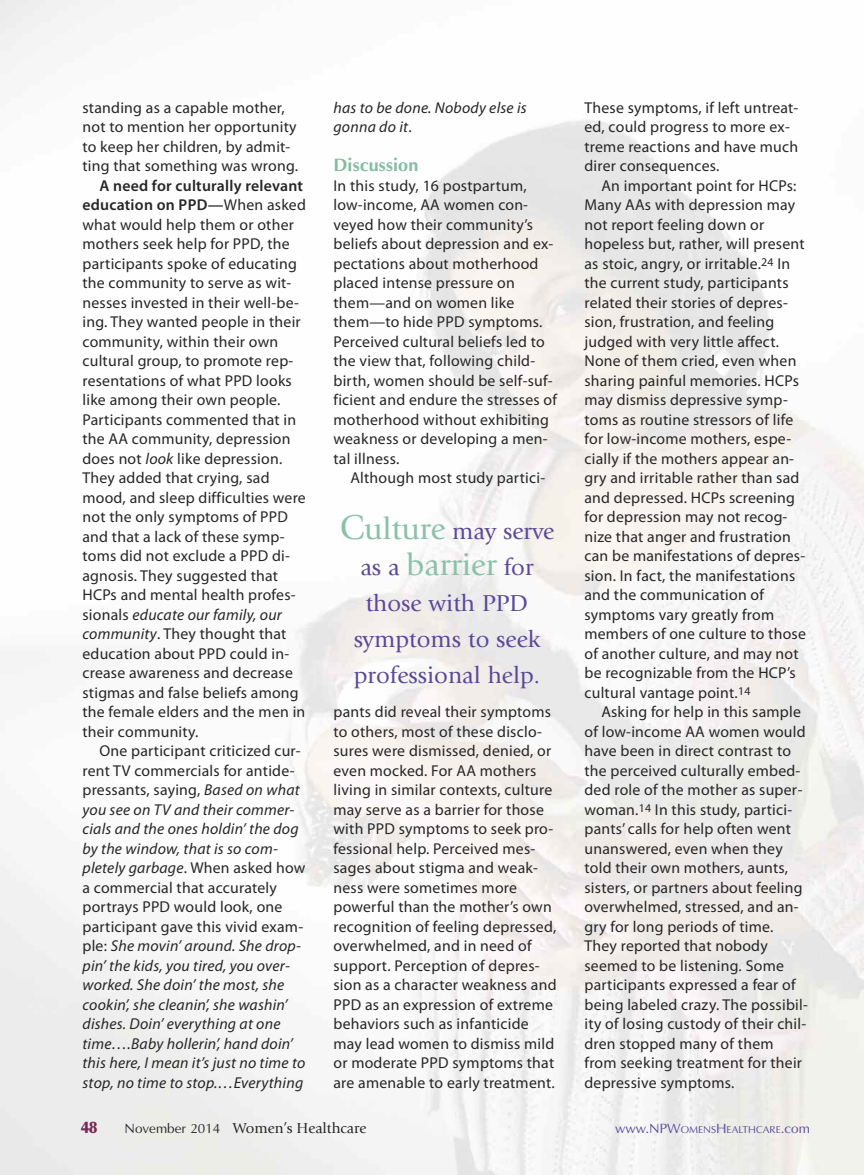
<style>
.page{position:relative;width:864px;height:1175px;background:#fff}
.page>*{position:absolute;margin:0;border:0;box-sizing:border-box;transform-origin:0 0}
.t1{font:31.5px "Giovanni";color:#8ac1a9}
.t2{font:24px/36px "Giovanni";color:#5a4999;text-align:center}
.t3{font:700 18px "Optima";letter-spacing:.005em;color:#82bda1}
.t4{font:900 16.5px "Optima";color:#742957}
.t5{font:15.75px/19.5px "Myriad Pro";letter-spacing:.015em;color:#272627}
.t6{font:italic 15.75px/19.5px "Myriad Pro";letter-spacing:.015em;color:#272627}
.t7{font:15px "Giovanni";color:#272627}
.t8{font:10.2px "Optima";color:#5a4999}
.s1{font-weight:600}
.s2{font-style:italic}
.s3{font-style:normal}
.s4{font-size:36px;color:#8ac1a9}
.s5{font-size:31.5px;color:#8ac1a9}
.s6{font-size:24px;color:#5a4999}
.s7{font-family:"Optima";font-size:13.5px}
.s8{font-size:13.5px}
</style>
<div class="page">
<p class="t5" style="left:82px;top:99px;width:217px">standing as a capable mother, not to mention her opportunity to keep her children, by admit&shy;ting that something was wrong.</p>
<p class="t5" style="left:82px;top:177px;width:225px;text-indent:17px"><span class="s1">A need for culturally relevant education on PPD—</span>When asked what would help them or other mothers seek help for PPD, the participants spoke of educating the community to serve as wit&shy;nesses invested in their well-be&shy;ing. They wanted people in their community, within their own cultural group, to promote rep&shy;resentations of what PPD looks like among their own people.<br>Participants commented that in the AA community, depression does not <span class="s2">look</span> like depression.<br>They added that crying, sad mood, and sleep difficulties were not the only symptoms of PPD and that a lack of these symp&shy;toms did not exclude a PPD di&shy;agnosis. They suggested that<br>HCPs and mental health profes&shy;sionals <span class="s2">educate our family, our community</span>. They thought that education about PPD could in&shy;crease awareness and decrease stigmas and false beliefs among the female elders and the men in their community.</p>
<p class="t6" style="left:82px;top:742px;width:225px;text-indent:17px"><span class="s3">One participant criticized cur&shy;rent TV commercials for antide&shy;pressants, saying,</span> Based on what you see on TV and their commer&shy;cials and the ones holdin’ the dog by the window, that is so com&shy;pletely garbage<span class="s3">. When asked how a commercial that accurately portrays PPD would look, one participant gave this vivid exam&shy;ple:</span> She movin’ around. She drop&shy;pin’ the kids, you tired, you over&shy;worked. She doin’ the most, she cookin’, she cleanin’, she washin’ dishes. Doin’ everything at one time….Baby hollerin’, hand doin’ this here, I mean it’s just no time to stop, no time to stop.…Everything</p>
<p class="t6" style="left:333px;top:99px;width:195px">has to be done. Nobody else is gonna do it<span class="s3">.</span></p>
<p class="t3" style="left:333px;top:154px;width:86px">Discussion</p>
<p class="t5" style="left:333px;top:177px;width:225px">In this study, 16 postpartum, low-income, AA women con&shy;veyed how their community’s beliefs about depression and ex&shy;pectations about motherhood placed intense pressure on them—and on women like them—to hide PPD symptoms.<br>Perceived cultural beliefs led to the view that, following child&shy;birth, women should be self-suf&shy;ficient and endure the stresses of motherhood without exhibiting weakness or developing a men&shy;tal illness.</p>
<p class="t5" style="left:350px;top:469px;width:196px">Although most study partici-</p>
<h2 class="t2" style="left:340px;top:515px;width:216px"><span class="s4">C</span><span class="s5">ulture</span> may serve</h2>
<h1 class="t1" style="left:360px;top:552px;width:175px"><span class="s6">as a</span> barrier <span class="s6">for</span></h1>
<h2 class="t2" style="left:354px;top:587px;width:188px">those with PPD symptoms to seek professional help.</h2>
<p class="t5" style="left:334px;top:703px;width:225px">pants did reveal their symptoms to others, most of these disclo&shy;sures were dismissed, denied, or even mocked. For AA mothers living in similar contexts, culture may serve as a barrier for those with PPD symptoms to seek pro&shy;fessional help. Perceived mes&shy;sages about stigma and weak&shy;ness were sometimes more powerful than the mother’s own recognition of feeling depressed, overwhelmed, and in need of support. Perception of depres&shy;sion as a character weakness and<br>PPD as an expression of extreme behaviors such as infanticide may lead women to dismiss mild or moderate PPD symptoms that are amenable to early treatment.</p>
<p class="t5" style="left:585px;top:99px;width:215px">These symptoms, if left untreat&shy;ed, could progress to more ex&shy;treme reactions and have much direr consequences.</p>
<p class="t5" style="left:584px;top:177px;width:223px;text-indent:17px">An important point for HCPs:<br>Many AAs with depression may not report feeling down or hopeless but, rather, will present as stoic, angry, or irritable.<sup>24</sup> In the current study, participants related their stories of depres&shy;sion, frustration, and feeling judged with very little affect.<br>None of them cried, even when sharing painful memories. HCPs may dismiss depressive symp&shy;toms as routine stressors of life for low-income mothers, espe&shy;cially if the mothers appear an&shy;gry and irritable rather than sad and depressed. HCPs screening for depression may not recog&shy;nize that anger and frustration can be manifestations of depres&shy;sion. In fact, the manifestations and the communication of symptoms vary greatly from members of one culture to those of another culture, and may not be recognizable from the HCP’s cultural vantage point.<sup>14</sup></p>
<p class="t5" style="left:584px;top:703px;width:225px;text-indent:17px">Asking for help in this sample of low-income AA women would have been in direct contrast to the perceived culturally embed&shy;ded role of the mother as super&shy;woman.<sup>14</sup> In this study, partici&shy;pants’ calls for help often went unanswered, even when they told their own mothers, aunts, sisters, or partners about feeling overwhelmed, stressed, and an&shy;gry for long periods of time.<br>They reported that nobody seemed to be listening. Some participants expressed a fear of being labeled crazy. The possibil&shy;ity of losing custody of their chil&shy;dren stopped many of them from seeking treatment for their depressive symptoms.</p>
<p class="t4" style="left:81px;top:1121px;width:18px">48</p>
<p class="t7" style="left:125px;top:1122px;width:243px"><span class="s7">November 2014</span> Women’s Healthcare</p>
<p class="t8" style="left:615px;top:1123px;width:197px"><span class="s8">www.NPW</span>OMENS<span class="s8">H</span>EALTHCARE<span class="s8">.com</span></p>
</div>
